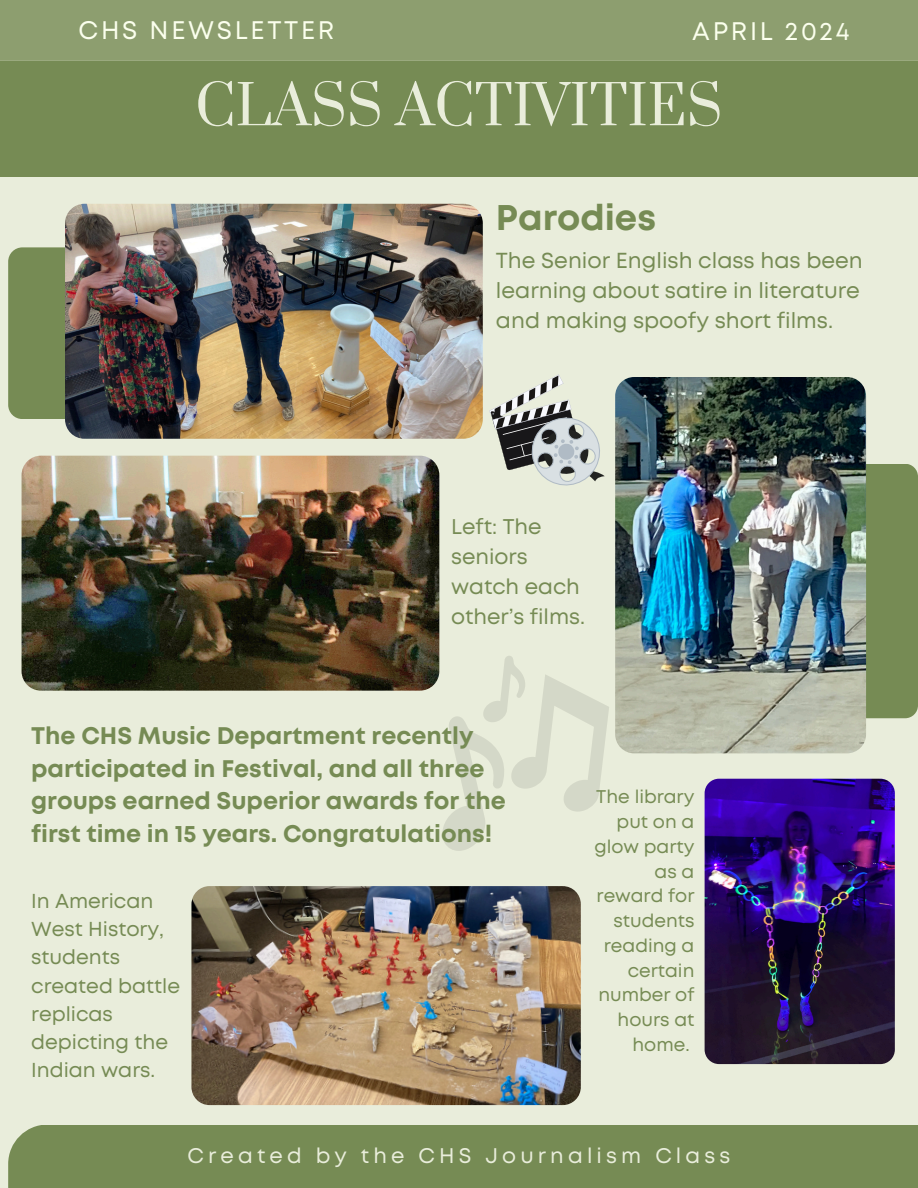
<style>
.page{position:relative;width:918px;height:1188px;background:#e9eddb}
.page>*{position:absolute;margin:0;border:0;box-sizing:border-box;transform-origin:0 0}
.t1{font:54px "Prata";color:#e9eddb}
.t2{font:700 35.7px "Mont";color:#768b54}
.t3{font:25.35px "Mont";letter-spacing:.11em;color:#fbffed}
.t4{font:700 24px/32.7px "Mont";color:#768b54}
.t5{font:21.75px/30.3px "Mont";color:#768b54}
.t6{font:21.3px/29.7px "Mont";color:#768b54}
.t7{font:21.15px "Mont";letter-spacing:.2em;color:#e9eddb}
.t8{font:20.1px/28.2px "Mont";color:#768b54}
.t9{font:18.3px/24.8px "Mont";color:#768b54;text-align:right}
</style>
<div class="page">
<div style="left:0;top:61px;width:918px;height:116px;background:#768b54"></div>
<div style="left:8px;top:1125px;width:910px;height:63px;background:#768b54"></div>
<div style="left:0;top:0;width:918px;height:61px;background:#8d9e6f"></div>
<div style="left:8px;top:247px;width:305px;height:172px;background:#768b54;border-radius:14px"></div>
<img style="left:65px;top:204px;width:418px;height:235px;border-radius:19px">
<div style="left:748px;top:464px;width:170px;height:254px;background:#768b54;border-radius:13px"></div>
<img style="left:615px;top:377px;width:251px;height:376px;border-radius:19px">
<img style="left:191px;top:886px;width:390px;height:219px;border-radius:18px">
<svg style="left:489px;top:374px;width:116px;height:112px"></svg>
<img style="left:22px;top:456px;width:417px;height:235px;border-radius:19px">
<img style="left:705px;top:779px;width:190px;height:285px;border-radius:14px">
<svg style="left:439px;top:656px;width:170px;height:195px"></svg>
<p class="t3" style="left:79px;top:21px;width:257px">CHS NEWSLETTER</p>
<p class="t3" style="left:692px;top:21px;width:159px">APRIL 2024</p>
<h5 class="t1" style="left:195px;top:72px;width:529px">CLASS ACTIVITIES</h5>
<h5 class="t2" style="left:496px;top:204px;width:162px">Parodies</h5>
<p class="t5" style="left:496px;top:247px;width:368px">The Senior English class has been learning about satire in literature and making spoofy short films.</p>
<p class="t6" style="left:451px;top:514px;width:136px">Left: The seniors watch each other’s films.</p>
<p class="t4" style="left:31px;top:721px;width:476px">The CHS Music Department recently participated in Festival, and all three groups earned Superior awards for the first time in 15 years. Congratulations!</p>
<h4 class="t8" style="left:31px;top:889px;width:150px">In American<br>West History, students created battle replicas depicting the<br>Indian wars.</h4>
<p class="t9" style="left:594px;top:786px;width:102px">The library put on a glow party as a reward for students reading a certain number of hours at home.</p>
<p class="t7" style="left:188px;top:1148px;width:544px">Created by the CHS Journalism Class</p>
</div>
